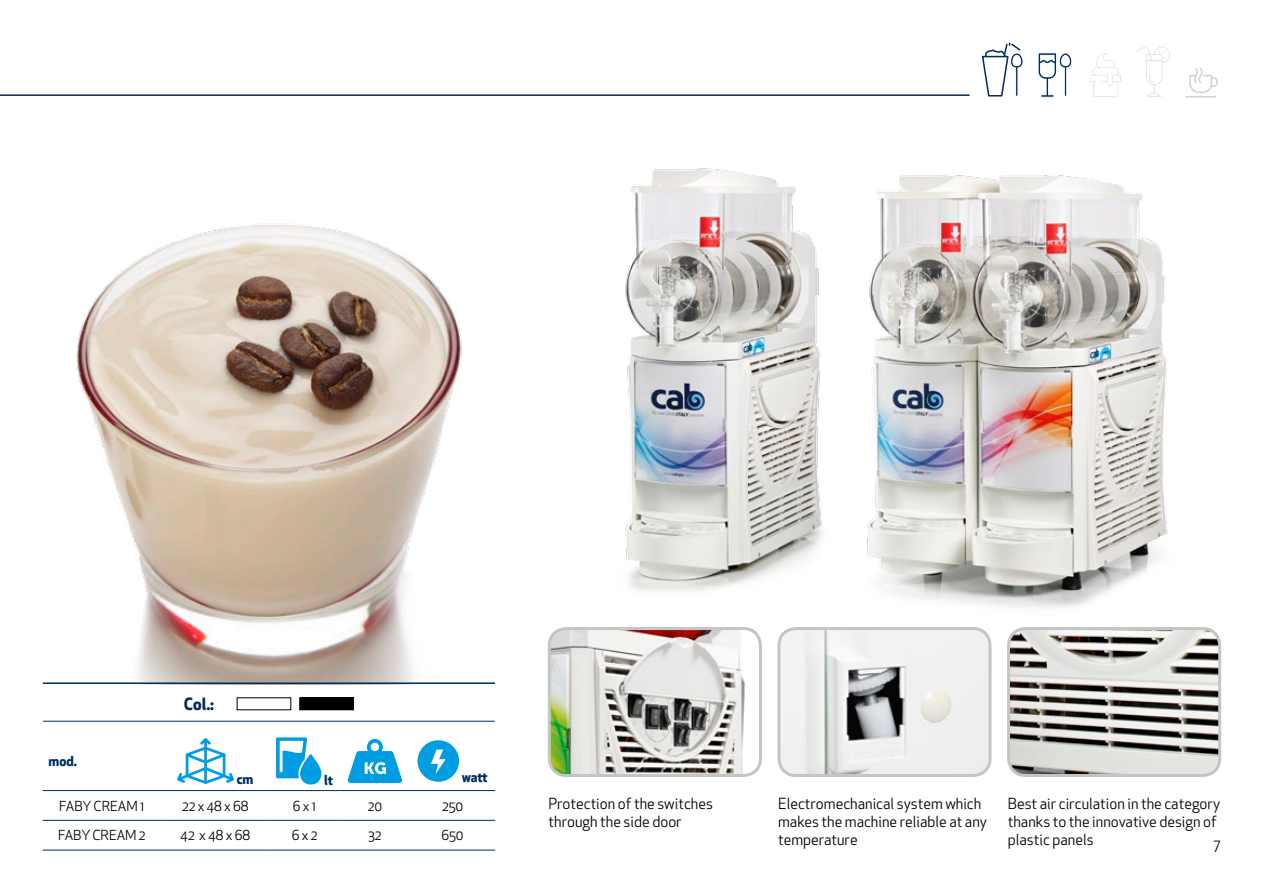
<style>
.page{position:relative;width:1263px;height:893px;background:#fff}
.page>*{position:absolute;margin:0;border:0;box-sizing:border-box;transform-origin:0 0}
.t1{font:700 16.5px "Apex New";color:#002c5a}
.t2{font:15px/18px "Apex New";color:#000}
.t3{font:13.5px "Apex New";color:#000}
.t4{font:700 13.5px "Apex New";color:#002c5a}
</style>
<div class="page">
<img style="left:625px;top:168px;width:197px;height:424px">
<img style="left:867px;top:175px;width:301px;height:433px">
<img style="left:42px;top:223px;width:506px;height:461px">
<hr style="left:0;top:94px;width:969px;height:2px;background:#002c5a">
<hr style="left:43px;top:790px;width:118px;height:1px;background:#002c5a">
<hr style="left:161px;top:790px;width:108px;height:1px;background:#002c5a">
<hr style="left:269px;top:790px;width:71px;height:1px;background:#002c5a">
<hr style="left:340px;top:790px;width:70px;height:1px;background:#002c5a">
<hr style="left:410px;top:790px;width:85px;height:1px;background:#002c5a">
<hr style="left:43px;top:820px;width:118px;height:1px;background:#002c5a">
<hr style="left:161px;top:820px;width:108px;height:1px;background:#002c5a">
<hr style="left:269px;top:820px;width:71px;height:1px;background:#002c5a">
<hr style="left:340px;top:820px;width:70px;height:1px;background:#002c5a">
<hr style="left:410px;top:820px;width:85px;height:1px;background:#002c5a">
<hr style="left:43px;top:850px;width:118px;height:1px;background:#002c5a">
<hr style="left:161px;top:850px;width:108px;height:1px;background:#002c5a">
<hr style="left:269px;top:850px;width:71px;height:1px;background:#002c5a">
<hr style="left:340px;top:850px;width:70px;height:1px;background:#002c5a">
<hr style="left:410px;top:850px;width:85px;height:1px;background:#002c5a">
<svg style="left:177px;top:738px;width:57px;height:46px"></svg>
<svg style="left:276px;top:737px;width:45px;height:47px"></svg>
<svg style="left:347px;top:739px;width:55px;height:44px"></svg>
<svg style="left:417px;top:740px;width:42px;height:42px"></svg>
<img style="left:1011px;top:630px;width:209px;height:143px">
<div style="left:1007px;top:627px;width:214px;height:150px;border:3px solid #c5c5c6;border-radius:17px"></div>
<img style="left:781px;top:628px;width:209px;height:146px">
<div style="left:777px;top:627px;width:214px;height:150px;border:3px solid #c5c5c6;border-radius:17px"></div>
<img style="left:549px;top:631px;width:209px;height:143px">
<div style="left:548px;top:627px;width:214px;height:150px;border:3px solid #c5c5c6;border-radius:17px"></div>
<hr style="left:43px;top:682px;width:451px;height:2px;background:#002c5a">
<hr style="left:43px;top:721px;width:451px;height:1px;background:#002c5a">
<div style="left:300px;top:698px;width:53px;height:12px;background:#000"></div>
<div style="left:299px;top:697px;width:55px;height:13px;border:1px solid #000"></div>
<svg style="left:1090px;top:53px;width:31px;height:44px"></svg>
<svg style="left:1136px;top:46px;width:34px;height:51px"></svg>
<svg style="left:981px;top:42px;width:42px;height:55px"></svg>
<svg style="left:1185px;top:68px;width:33px;height:30px"></svg>
<svg style="left:1038px;top:52px;width:34px;height:46px"></svg>
<p class="t4" style="left:49px;top:751px;width:30px">mod.</p>
<p class="t1" style="left:184px;top:692px;width:32px">Col.:</p>
<p class="t4" style="left:237px;top:769px;width:18px">cm</p>
<p class="t4" style="left:324px;top:770px;width:10px">lt</p>
<p class="t4" style="left:462px;top:767px;width:27px">watt</p>
<p class="t3" style="left:59px;top:797px;width:87px">FABY CREAM 1</p>
<p class="t3" style="left:182px;top:797px;width:68px">22 x 48 x 68</p>
<p class="t3" style="left:293px;top:797px;width:25px">6 x 1</p>
<p class="t3" style="left:368px;top:797px;width:16px">20</p>
<p class="t3" style="left:442px;top:797px;width:23px">250</p>
<p class="t3" style="left:58px;top:827px;width:89px">FABY CREAM 2</p>
<p class="t3" style="left:180px;top:827px;width:71px">42 x 48 x 68</p>
<p class="t3" style="left:292px;top:827px;width:27px">6 x 2</p>
<p class="t3" style="left:368px;top:827px;width:15px">32</p>
<p class="t3" style="left:441px;top:827px;width:24px">650</p>
<p class="t2" style="left:549px;top:794px;width:166px">Protection of the switches through the side door</p>
<p class="t2" style="left:778px;top:794px;width:210px">Electromechanical system which makes the machine reliable at any temperature</p>
<p class="t2" style="left:1008px;top:794px;width:214px">Best air circulation in the category thanks to the innovative design of plastic panels</p>
<p class="t2" style="left:1214px;top:836px;width:8px">7</p>
</div>
